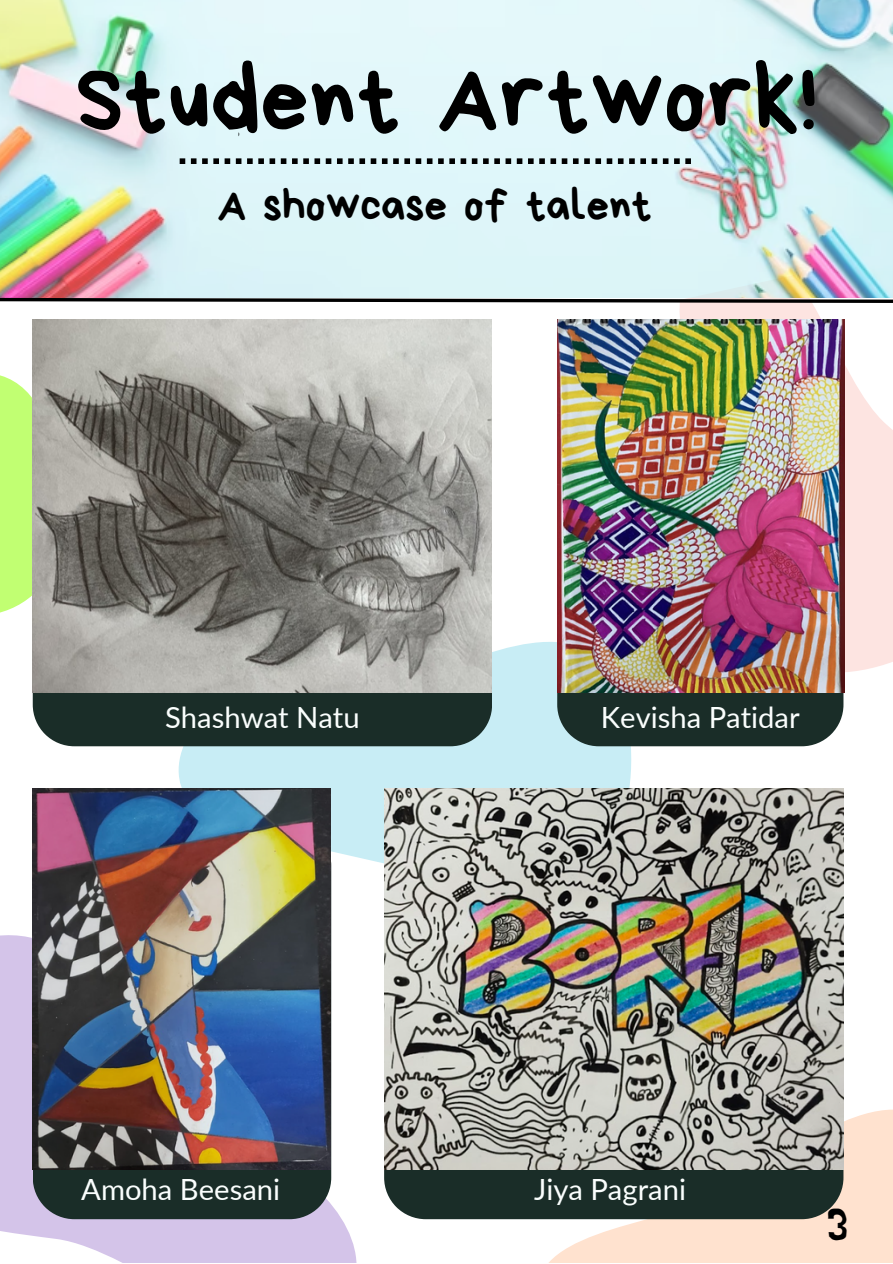
<style>
.page{position:relative;width:893px;height:1264px;background:#fff}
.page>*{position:absolute;margin:0;border:0;box-sizing:border-box;transform-origin:0 0}
.t1{font:95.85px "Bryndan Write";color:#000}
.t2{font:45px "Bryndan Write";color:#000}
.t3{font:44.1px "Jingleberry";color:#000}
.t4{font:29.25px "Lato";color:#fafefd}
</style>
<div class="page">
<svg style="left:666px;top:305px;width:226px;height:406px;fill:#fde4e1"></svg>
<img style="left:0;top:0;width:892px;height:296px">
<svg style="left:180px;top:158px;width:511px;height:6px;background:#758183"></svg>
<svg style="left:0;top:320px;width:33px;height:304px"></svg>
<svg style="left:522px;top:1054px;width:370px;height:208px;fill:#ffe2cf"></svg>
<svg style="left:153px;top:642px;width:538px;height:218px;background:#ceeef5"></svg>
<svg style="left:0;top:860px;width:384px;height:402px"></svg>
<div style="left:557px;top:692px;width:286px;height:54px;background:#1a2d28"></div>
<img style="left:557px;top:320px;width:287px;height:372px">
<div style="left:33px;top:351px;width:459px;height:395px;background:#1a2d28"></div>
<div style="left:384px;top:1169px;width:459px;height:50px;background:#1a2d28"></div>
<img style="left:33px;top:320px;width:458px;height:372px">
<svg style="left:33px;top:1169px;width:298px;height:50px;background:#233431"></svg>
<img style="left:384px;top:788px;width:459px;height:381px">
<svg style="left:0;top:296px;width:892px;height:9px"></svg>
<img style="left:33px;top:788px;width:298px;height:381px">
<p class="t1" style="left:75px;top:51px;width:743px">Student Artwork!</p>
<p class="t2" style="left:217px;top:182px;width:436px">A showcase of talent</p>
<p class="t4" style="left:165px;top:699px;width:196px">Shashwat Natu</p>
<p class="t4" style="left:601px;top:699px;width:200px">Kevisha Patidar</p>
<p class="t4" style="left:81px;top:1171px;width:200px">Amoha Beesani</p>
<p class="t4" style="left:534px;top:1171px;width:154px">Jiya Pagrani</p>
<p class="t3" style="left:826px;top:1206px;width:24px">3</p>
</div>
